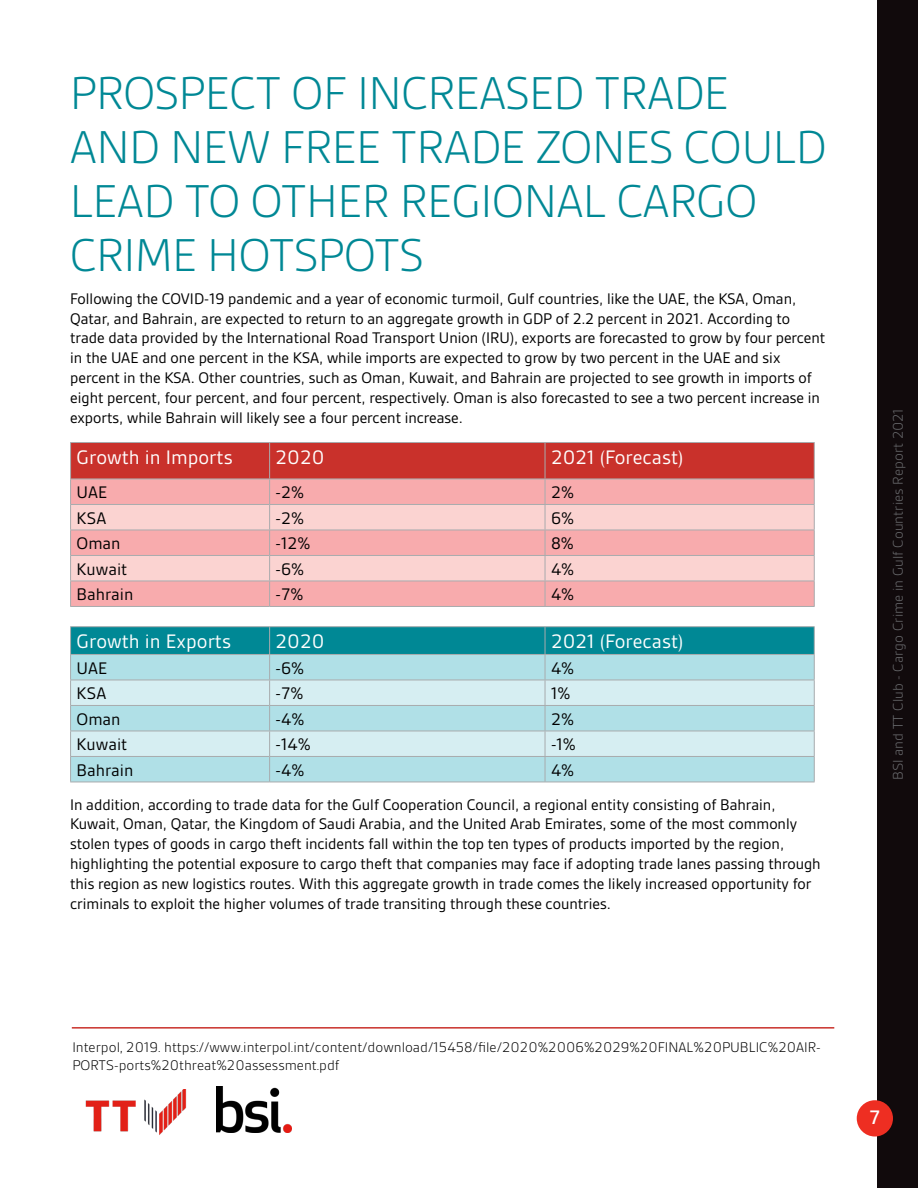
<style>
.page{position:relative;width:918px;height:1188px;background:#fff}
.page>*{position:absolute;margin:0;border:0;box-sizing:border-box;transform-origin:0 0}
.Title_1{font:300 49.5px/54px "Gesta";color:#008895}
.t1{font:21px "BSI Gesta";color:#fff}
.t2{font:500 21px "BSI Gesta";color:#fff}
.t3{font:18px "BSI Gesta";color:#000}
.body_text{font:16.5px/19.8px "Gesta";color:#000}
.t4{font:300 15px/18px "BSI Gesta";color:#000}
.t5{font:300 15px "BSI Gesta";color:#6c6d70}
</style>
<div class="page">
<div style="left:877px;top:0;width:41px;height:1188px;background:#110a0c"></div>
<div style="left:857px;top:1100px;width:36px;height:37px;background:#ee2e22;border-radius:50%"></div>
<img style="left:85px;top:1089px;width:102px;height:46px">
<img style="left:216px;top:1086px;width:76px;height:46px">
<hr style="left:70px;top:442px;width:200px;height:1px;background:#a8abad">
<hr style="left:270px;top:442px;width:275px;height:1px;background:#a8abad">
<hr style="left:545px;top:442px;width:270px;height:1px;background:#a8abad">
<svg style="left:70px;top:443px;width:745px;height:163px;background:#eb9c9b"></svg>
<hr style="left:70px;top:606px;width:200px;height:1px;background:#a8abad">
<hr style="left:270px;top:606px;width:275px;height:1px;background:#a8abad">
<hr style="left:545px;top:606px;width:270px;height:1px;background:#a8abad">
<hr style="left:70px;top:626px;width:200px;height:1px;background:#a8abad">
<hr style="left:270px;top:626px;width:275px;height:1px;background:#a8abad">
<hr style="left:545px;top:626px;width:270px;height:1px;background:#a8abad">
<svg style="left:70px;top:627px;width:745px;height:155px;background:#9dd2d9"></svg>
<hr style="left:70px;top:782px;width:200px;height:1px;background:#a8abad">
<hr style="left:270px;top:782px;width:275px;height:1px;background:#a8abad">
<hr style="left:545px;top:782px;width:270px;height:1px;background:#a8abad">
<hr style="left:72px;top:1027px;width:762px;height:2px;background:#c9312b">
<p class="Title_1" style="left:70px;top:65px;width:758px">PROSPECT OF INCREASED TRADE<br>AND NEW FREE TRADE ZONES COULD<br>LEAD TO OTHER REGIONAL CARGO<br>CRIME HOTSPOTS</p>
<p class="body_text" style="left:70px;top:289px;width:757px">Following the COVID-19 pandemic and a year of economic turmoil, Gulf countries, like the UAE, the KSA, Oman, Qatar, and Bahrain, are expected to return to an aggregate growth in GDP of 2.2 percent in 2021. According to trade data provided by the International Road Transport Union (IRU), exports are forecasted to grow by four percent in the UAE and one percent in the KSA, while imports are expected to grow by two percent in the UAE and six percent in the KSA. Other countries, such as Oman, Kuwait, and Bahrain are projected to see growth in imports of eight percent, four percent, and four percent, respectively. Oman is also forecasted to see a two percent increase in exports, while Bahrain will likely see a four percent increase.</p>
<p class="t1" style="left:77px;top:447px;width:158px">Growth in Imports</p>
<p class="t1" style="left:276px;top:447px;width:50px">2020</p>
<p class="t1" style="left:551px;top:447px;width:134px">2021 (Forecast)</p>
<p class="t3" style="left:77px;top:483px;width:32px">UAE</p>
<p class="t3" style="left:276px;top:483px;width:30px">-2%</p>
<p class="t3" style="left:551px;top:483px;width:25px">2%</p>
<p class="t3" style="left:77px;top:509px;width:31px">KSA</p>
<p class="t3" style="left:276px;top:509px;width:30px">-2%</p>
<p class="t3" style="left:551px;top:509px;width:25px">6%</p>
<p class="t3" style="left:77px;top:534px;width:46px">Oman</p>
<p class="t3" style="left:276px;top:534px;width:36px">-12%</p>
<p class="t3" style="left:551px;top:534px;width:24px">8%</p>
<p class="t3" style="left:77px;top:560px;width:52px">Kuwait</p>
<p class="t3" style="left:276px;top:560px;width:30px">-6%</p>
<p class="t3" style="left:551px;top:560px;width:25px">4%</p>
<p class="t3" style="left:77px;top:585px;width:58px">Bahrain</p>
<p class="t3" style="left:276px;top:585px;width:29px">-7%</p>
<p class="t3" style="left:551px;top:585px;width:25px">4%</p>
<p class="t1" style="left:77px;top:631px;width:156px">Growth in Exports</p>
<p class="t1" style="left:276px;top:631px;width:50px">2020</p>
<p class="t1" style="left:551px;top:631px;width:134px">2021 (Forecast)</p>
<p class="t3" style="left:77px;top:659px;width:32px">UAE</p>
<p class="t3" style="left:276px;top:659px;width:30px">-6%</p>
<p class="t3" style="left:551px;top:659px;width:25px">4%</p>
<p class="t3" style="left:77px;top:684px;width:31px">KSA</p>
<p class="t3" style="left:276px;top:684px;width:29px">-7%</p>
<p class="t3" style="left:551px;top:684px;width:21px">1%</p>
<p class="t3" style="left:77px;top:710px;width:46px">Oman</p>
<p class="t3" style="left:276px;top:710px;width:30px">-4%</p>
<p class="t3" style="left:551px;top:710px;width:25px">2%</p>
<p class="t3" style="left:77px;top:735px;width:52px">Kuwait</p>
<p class="t3" style="left:276px;top:735px;width:37px">-14%</p>
<p class="t3" style="left:551px;top:735px;width:26px">-1%</p>
<p class="t3" style="left:77px;top:761px;width:58px">Bahrain</p>
<p class="t3" style="left:276px;top:761px;width:30px">-4%</p>
<p class="t3" style="left:551px;top:761px;width:25px">4%</p>
<p class="body_text" style="left:70px;top:794px;width:752px">In addition, according to trade data for the Gulf Cooperation Council, a regional entity consisting of Bahrain, Kuwait, Oman, Qatar, the Kingdom of Saudi Arabia, and the United Arab Emirates, some of the most commonly stolen types of goods in cargo theft incidents fall within the top ten types of products imported by the region, highlighting the potential exposure to cargo theft that companies may face if adopting trade lanes passing through this region as new logistics routes. With this aggregate growth in trade comes the likely increased opportunity for criminals to exploit the higher volumes of trade transiting through these countries.</p>
<p class="t5" style="left:890px;top:780px;width:373px;rotate:-90deg">BSI and TT Club - Cargo Crime in Gulf Countries Report 2021</p>
<p class="t4" style="left:72px;top:1038px;width:750px">Interpol, 2019. https://www.interpol.int/content/download/15458/file/2020%2006%2029%20FINAL%20PUBLIC%20AIR-<br>PORTS-ports%20threat%20assessment.pdf</p>
<p class="t2" style="left:870px;top:1106px;width:12px">7</p>
</div>
